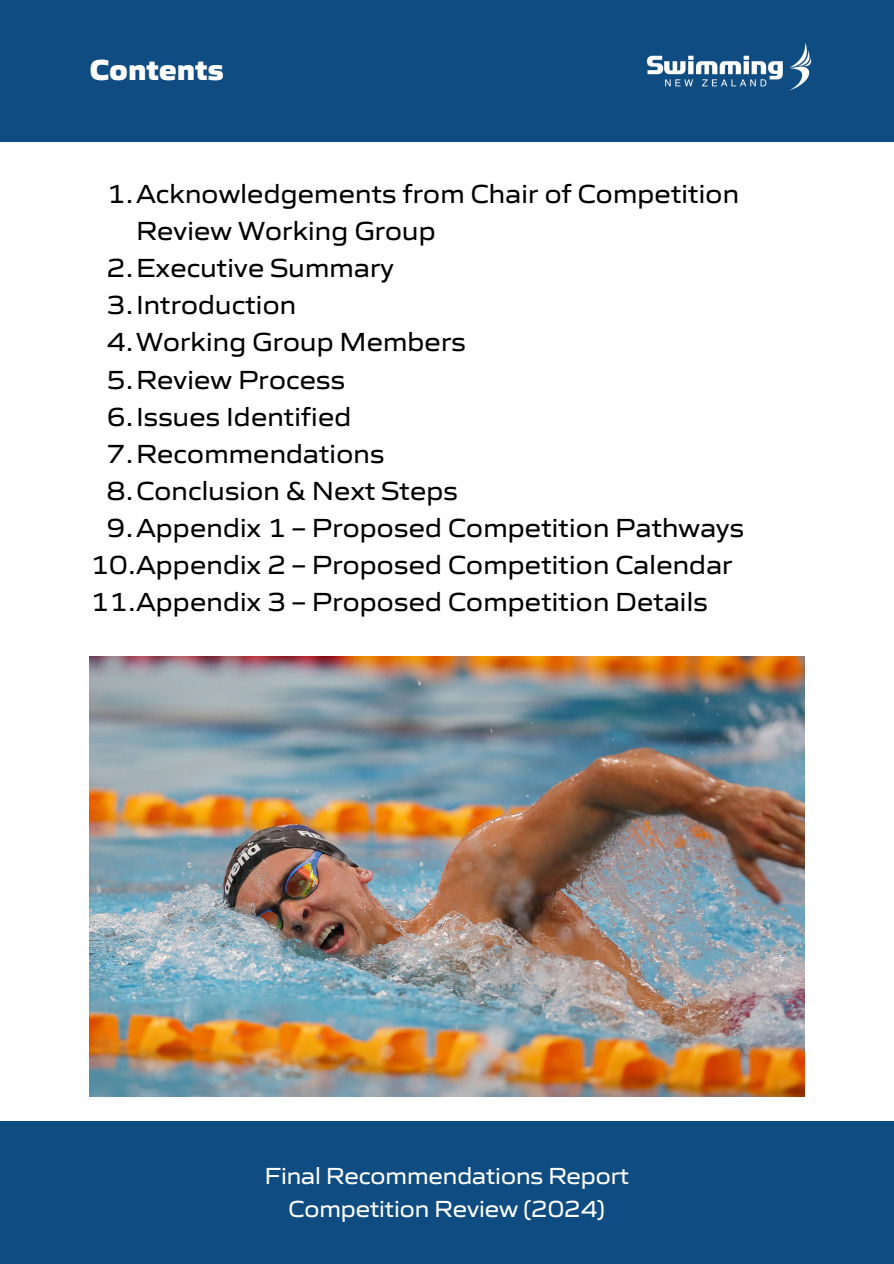
<style>
.page{position:relative;width:894px;height:1264px;background:#fff}
.page>*{position:absolute;margin:0;border:0;box-sizing:border-box;transform-origin:0 0}
.t1{font:800 30px "Gomme Sans";color:#fff}
.t2{font:27px/37.2px "Gomme Sans";letter-spacing:.01em;color:#000}
.t3{font:24px "Gomme Sans";color:#fff}
</style>
<div class="page">
<img style="left:89px;top:656px;width:715px;height:440px">
<div style="left:0;top:1120px;width:893px;height:143px;background:#0f4c81"></div>
<div style="left:0;top:0;width:893px;height:141px;background:#0f4c81"></div>
<img style="left:646px;top:43px;width:166px;height:48px">
<h1 class="t1" style="left:89px;top:50px;width:136px">Contents</h1>
<p class="t2" style="left:136px;top:175px;width:604px;text-indent:-29px">1.Acknowledgements from Chair of Competition<br>Review Working Group</p>
<p class="t2" style="left:107px;top:249px;width:288px">2.Executive Summary</p>
<p class="t2" style="left:107px;top:286px;width:191px">3.Introduction</p>
<p class="t2" style="left:107px;top:323px;width:360px">4.Working Group Members</p>
<p class="t2" style="left:107px;top:360px;width:240px">5.Review Process</p>
<p class="t2" style="left:107px;top:397px;width:246px">6.Issues Identified</p>
<p class="t2" style="left:107px;top:435px;width:279px">7.Recommendations</p>
<p class="t2" style="left:107px;top:472px;width:352px">8.Conclusion &amp; Next Steps</p>
<p class="t2" style="left:107px;top:509px;width:638px">9.Appendix 1 – Proposed Competition Pathways</p>
<p class="t2" style="left:90px;top:546px;width:643px">10.Appendix 2 – Proposed Competition Calendar</p>
<p class="t2" style="left:90px;top:583px;width:618px">11.Appendix 3 – Proposed Competition Details</p>
<p class="t3" style="left:264px;top:1161px;width:365px">Final Recommendations Report</p>
<p class="t3" style="left:288px;top:1193px;width:318px">Competition Review (2024)</p>
</div>
